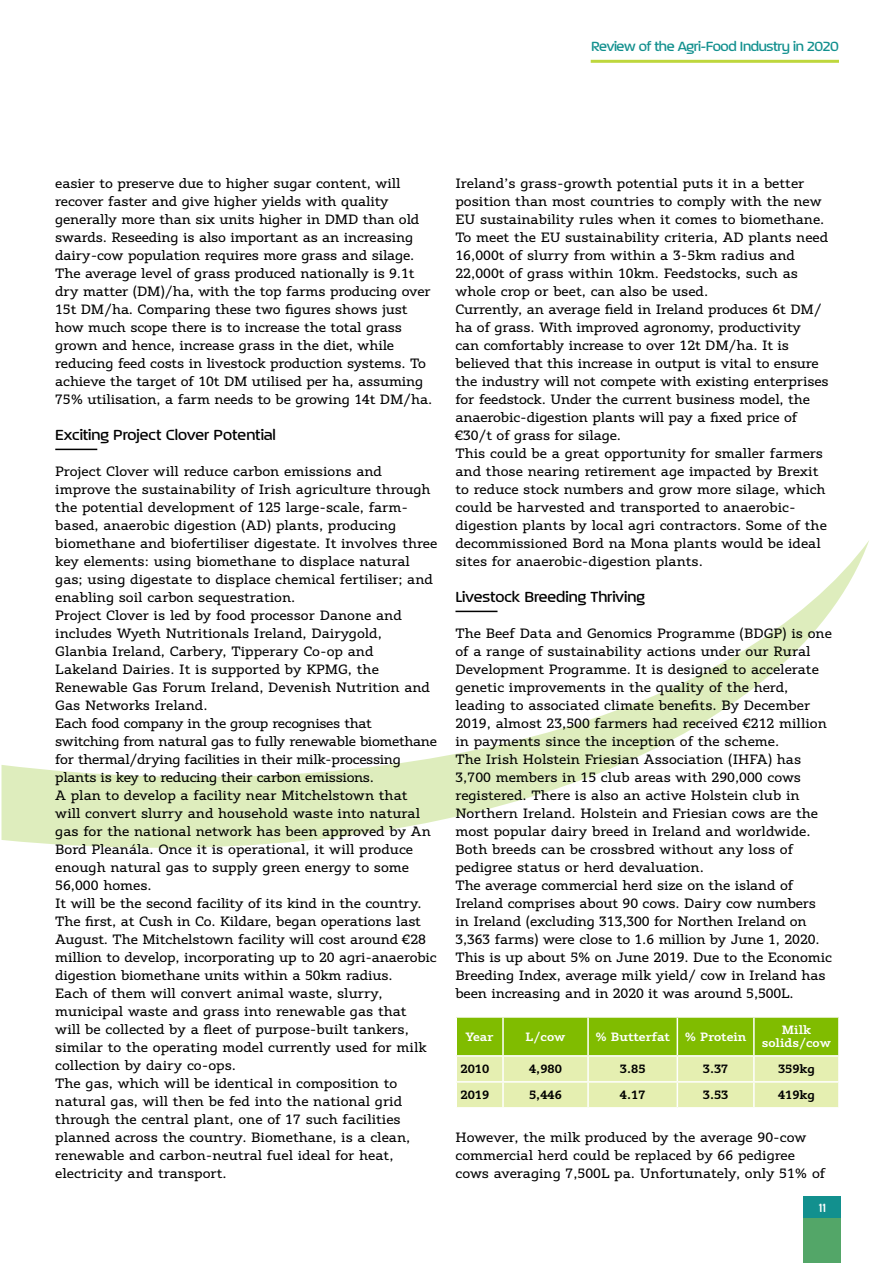
<style>
.page{position:relative;width:893px;height:1263px;background:#fff}
.page>*{position:absolute;margin:0;border:0;box-sizing:border-box;transform-origin:0 0}
.t1{font:500 16.5px "September";color:#000}
.t2{font:500 15px "September";letter-spacing:-.025em;color:#12908e}
.t3{font:13.5px/18px "Vaccine";color:#000}
.t4{font:500 13.5px "September";color:#fff}
.t5{font:700 12px "Vaccine";color:#000}
.t6{font:700 12px/12.9px "Vaccine";color:#fff;text-align:center}
</style>
<div class="page">
<div style="left:804px;top:1196px;width:37px;height:21px;background:#12908e"></div>
<div style="left:804px;top:1219px;width:37px;height:44px;background:#53a668"></div>
<hr style="left:591px;top:60px;width:248px;height:3px;background:#bed73d">
<svg style="left:1px;top:541px;width:868px;height:307px"></svg>
<hr style="left:55px;top:449px;width:42px;height:1px;background:#000">
<hr style="left:455px;top:611px;width:42px;height:1px;background:#000">
<svg style="left:456px;top:1018px;width:383px;height:89px;background:#bad967"></svg>
<hr style="left:754px;top:1081px;width:86px;height:1px;background:#fff">
<hr style="left:753px;top:1082px;width:2px;height:25px;background:#fff">
<hr style="left:838px;top:1082px;width:2px;height:25px;background:#fff">
<hr style="left:502px;top:1018px;width:2px;height:37px;background:#fff">
<hr style="left:587px;top:1018px;width:2px;height:37px;background:#fff">
<hr style="left:677px;top:1018px;width:1px;height:37px;background:#fff">
<hr style="left:502px;top:1057px;width:2px;height:24px;background:#fff">
<hr style="left:587px;top:1057px;width:2px;height:24px;background:#fff">
<hr style="left:502px;top:1082px;width:2px;height:25px;background:#fff">
<hr style="left:587px;top:1082px;width:2px;height:25px;background:#fff">
<hr style="left:455px;top:1018px;width:2px;height:37px;background:#fff">
<hr style="left:753px;top:1018px;width:2px;height:37px;background:#fff">
<hr style="left:838px;top:1018px;width:2px;height:37px;background:#fff">
<hr style="left:455px;top:1055px;width:48px;height:2px;background:#fff">
<hr style="left:503px;top:1055px;width:85px;height:2px;background:#fff">
<hr style="left:588px;top:1055px;width:89px;height:2px;background:#fff">
<hr style="left:677px;top:1055px;width:77px;height:2px;background:#fff">
<hr style="left:754px;top:1055px;width:86px;height:2px;background:#fff">
<hr style="left:503px;top:1081px;width:85px;height:1px;background:#fff">
<p class="t2" style="left:591px;top:37px;width:249px">Review of the Agri-Food Industry in 2020</p>
<p class="t3" style="left:55px;top:174px;width:378px">easier to preserve due to higher sugar content, will recover faster and give higher yields with quality generally more than six units higher in DMD than old swards. Reseeding is also important as an increasing dairy-cow population requires more grass and silage.<br>The average level of grass produced nationally is 9.1t dry matter (DM)/ha, with the top farms producing over 15t DM/ha. Comparing these two figures shows just how much scope there is to increase the total grass grown and hence, increase grass in the diet, while reducing feed costs in livestock production systems. To achieve the target of 10t DM utilised per ha, assuming 75% utilisation, a farm needs to be growing 14t DM/ha.</p>
<p class="t1" style="left:55px;top:424px;width:222px">Exciting Project Clover Potential</p>
<p class="t3" style="left:55px;top:462px;width:384px">Project Clover will reduce carbon emissions and improve the sustainability of Irish agriculture through the potential development of 125 large-scale, farm&shy;based, anaerobic digestion (AD) plants, producing biomethane and biofertiliser digestate. It involves three key elements: using biomethane to displace natural gas; using digestate to displace chemical fertiliser; and enabling soil carbon sequestration.<br>Project Clover is led by food processor Danone and includes Wyeth Nutritionals Ireland, Dairygold, Glanbia Ireland, Carbery, Tipperary Co-op and Lakeland Dairies. It is supported by KPMG, the Renewable Gas Forum Ireland, Devenish Nutrition and Gas Networks Ireland.<br>Each food company in the group recognises that switching from natural gas to fully renewable biomethane for thermal/drying facilities in their milk-processing plants is key to reducing their carbon emissions.<br>A plan to develop a facility near Mitchelstown that<br>will convert slurry and household waste into natural gas for the national network has been approved by An Bord Pleanála. Once it is operational, it will produce enough natural gas to supply green energy to some 56,000 homes.<br>It will be the second facility of its kind in the country.<br>The first, at Cush in Co. Kildare, began operations last August. The Mitchelstown facility will cost around €28 million to develop, incorporating up to 20 agri-anaerobic digestion biomethane units within a 50km radius.<br>Each of them will convert animal waste, slurry, municipal waste and grass into renewable gas that<br>will be collected by a fleet of purpose-built tankers, similar to the operating model currently used for milk collection by dairy co-ops.<br>The gas, which will be identical in composition to natural gas, will then be fed into the national grid through the central plant, one of 17 such facilities planned across the country. Biomethane, is a clean, renewable and carbon-neutral fuel ideal for heat, electricity and transport.</p>
<p class="t3" style="left:455px;top:174px;width:375px">Ireland’s grass-growth potential puts it in a better position than most countries to comply with the new EU sustainability rules when it comes to biomethane.<br>To meet the EU sustainability criteria, AD plants need 16,000t of slurry from within a 3-5km radius and 22,000t of grass within 10km. Feedstocks, such as whole crop or beet, can also be used.<br>Currently, an average field in Ireland produces 6t DM/ ha of grass. With improved agronomy, productivity<br>can comfortably increase to over 12t DM/ha. It is believed that this increase in output is vital to ensure the industry will not compete with existing enterprises for feedstock. Under the current business model, the anaerobic-digestion plants will pay a fixed price of €30/t of grass for silage.<br>This could be a great opportunity for smaller farmers and those nearing retirement age impacted by Brexit to reduce stock numbers and grow more silage, which could be harvested and transported to anaerobic&shy;digestion plants by local agri contractors. Some of the decommissioned Bord na Mona plants would be ideal sites for anaerobic-digestion plants.</p>
<p class="t1" style="left:455px;top:586px;width:191px">Livestock Breeding Thriving</p>
<p class="t3" style="left:455px;top:624px;width:378px">The Beef Data and Genomics Programme (BDGP) is one of a range of sustainability actions under our Rural Development Programme. It is designed to accelerate genetic improvements in the quality of the herd, leading to associated climate benefits. By December 2019, almost 23,500 farmers had received €212 million in payments since the inception of the scheme.<br>The Irish Holstein Friesian Association (IHFA) has 3,700 members in 15 club areas with 290,000 cows registered. There is also an active Holstein club in Northern Ireland. Holstein and Friesian cows are the most popular dairy breed in Ireland and worldwide.<br>Both breeds can be crossbred without any loss of pedigree status or herd devaluation.<br>The average commercial herd size on the island of Ireland comprises about 90 cows. Dairy cow numbers in Ireland (excluding 313,300 for Northen Ireland on 3,363 farms) were close to 1.6 million by June 1, 2020.<br>This is up about 5% on June 2019. Due to the Economic Breeding Index, average milk yield/ cow in Ireland has been increasing and in 2020 it was around 5,500L.</p>
<p class="t6" style="left:465px;top:1030px;width:30px">Year</p>
<p class="t6" style="left:526px;top:1030px;width:41px">L/cow</p>
<p class="t6" style="left:595px;top:1030px;width:153px">% Butterfat % Protein</p>
<p class="t6" style="left:762px;top:1024px;width:71px">Milk solids/cow</p>
<p class="t5" style="left:460px;top:1061px;width:30px">2010</p>
<p class="t5" style="left:529px;top:1061px;width:34px">4,980</p>
<p class="t5" style="left:620px;top:1061px;width:27px">3.85</p>
<p class="t5" style="left:703px;top:1061px;width:27px">3.37</p>
<p class="t5" style="left:778px;top:1061px;width:38px">359kg</p>
<p class="t5" style="left:460px;top:1087px;width:30px">2019</p>
<p class="t5" style="left:529px;top:1087px;width:34px">5,446</p>
<p class="t5" style="left:620px;top:1087px;width:27px">4.17</p>
<p class="t5" style="left:703px;top:1087px;width:27px">3.53</p>
<p class="t5" style="left:778px;top:1087px;width:38px">419kg</p>
<p class="t3" style="left:455px;top:1128px;width:371px">However, the milk produced by the average 90-cow commercial herd could be replaced by 66 pedigree cows averaging 7,500L pa. Unfortunately, only 51% of</p>
<p class="t4" style="left:819px;top:1199px;width:9px">11</p>
</div>
